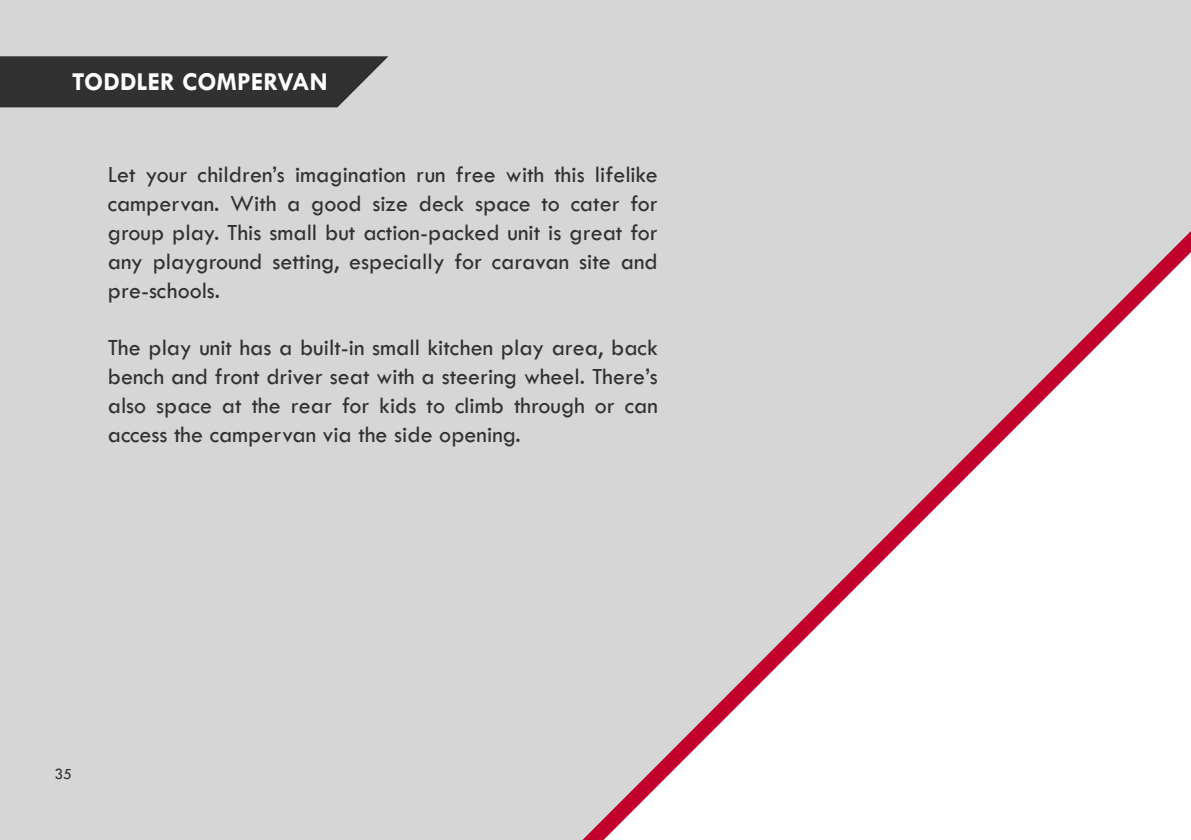
<style>
.page{position:relative;width:1191px;height:840px;background:#fff}
.page>*{position:absolute;margin:0;border:0;box-sizing:border-box;transform-origin:0 0}
.t1{font:700 26px "Tw Cen";color:#fff}
.t2{font:24px/28.8px "Tw Cen";color:#313131;text-align:justify}
.t3{font:16px "Tw Cen";color:#313131}
</style>
<div class="page">
<div style="left:0;top:0;width:1191px;height:839px;background:#d6d6d6"></div>
<svg style="left:0;top:56px;width:388px;height:51px;background:#3b3b3b"></svg>
<svg style="left:582px;top:231px;width:609px;height:608px;fill:#d6d6d6"></svg>
<p class="t1" style="left:72px;top:66px;width:257px">TODDLER COMPERVAN</p>
<p class="t2" style="left:108px;top:160px;width:551px">Let your children’s imagination run free with this lifelike campervan. With a good size deck space to cater for group play. This small but action-packed unit is great for any playground setting, especially for caravan site and pre-schools.</p>
<p class="t2" style="left:108px;top:333px;width:551px">The play unit has a built-in small kitchen play area, back bench and front driver seat with a steering wheel. There’s also space at the rear for kids to climb through or can access the campervan via the side opening.</p>
<p class="t3" style="left:54px;top:763px;width:19px">35</p>
</div>
